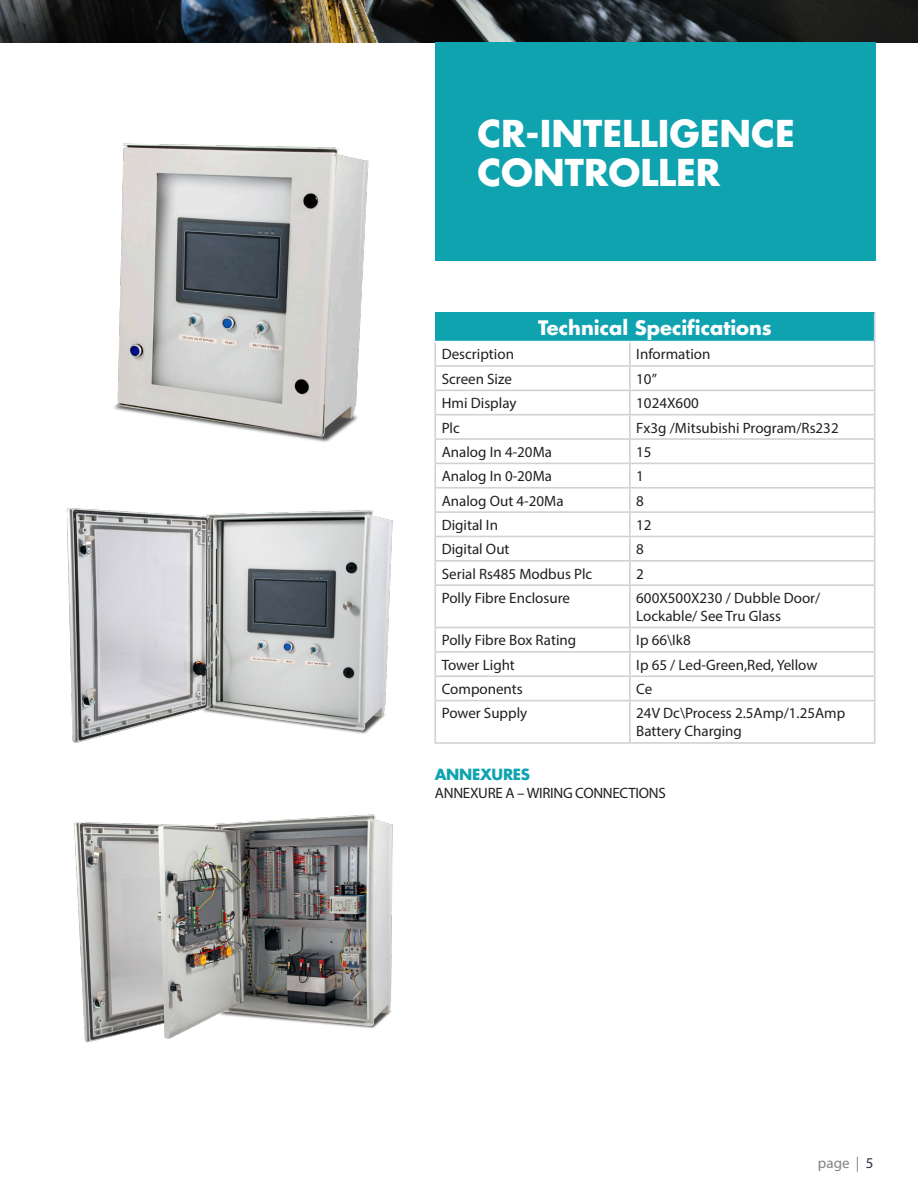
<style>
.page{position:relative;width:918px;height:1188px;background:#fff}
.page>*{position:absolute;margin:0;border:0;box-sizing:border-box;transform-origin:0 0}
.t1{font:700 36px/39px "Futura";color:#fff}
.t2{font:700 19.5px "Futura";color:#fff}
.t3{font:15px/18px "Myriad Pro";color:#231f20}
.t4{font:15px "Myriad Pro";letter-spacing:-.02em;color:#231f20}
.t5{font:700 15px "Futura";letter-spacing:-.02em;color:#0fa3b0}
.t6{font:15px "Myriad Pro";color:#808285}
.s1{color:#2e3047}
</style>
<div class="page">
<img style="left:0;top:0;width:918px;height:43px">
<img style="left:114px;top:143px;width:255px;height:299px">
<img style="left:74px;top:814px;width:319px;height:229px">
<img style="left:66px;top:508px;width:327px;height:235px">
<div style="left:435px;top:43px;width:440px;height:218px;background:#0fa3b0"></div>
<div style="left:435px;top:313px;width:440px;height:29px;background:#0fa3b0"></div>
<hr style="left:434px;top:342px;width:2px;height:23px;background:#d1d2d4">
<hr style="left:434px;top:367px;width:2px;height:23px;background:#d1d2d4">
<hr style="left:434px;top:391px;width:2px;height:23px;background:#d1d2d4">
<hr style="left:434px;top:415px;width:2px;height:23px;background:#d1d2d4">
<hr style="left:434px;top:440px;width:2px;height:23px;background:#d1d2d4">
<hr style="left:434px;top:464px;width:2px;height:23px;background:#d1d2d4">
<hr style="left:434px;top:489px;width:2px;height:22px;background:#d1d2d4">
<hr style="left:434px;top:513px;width:2px;height:23px;background:#d1d2d4">
<hr style="left:434px;top:537px;width:2px;height:23px;background:#d1d2d4">
<hr style="left:434px;top:562px;width:2px;height:22px;background:#d1d2d4">
<hr style="left:434px;top:586px;width:2px;height:41px;background:#d1d2d4">
<hr style="left:434px;top:628px;width:2px;height:23px;background:#d1d2d4">
<hr style="left:434px;top:653px;width:2px;height:22px;background:#d1d2d4">
<hr style="left:434px;top:677px;width:2px;height:23px;background:#d1d2d4">
<hr style="left:434px;top:701px;width:2px;height:41px;background:#d1d2d4">
<hr style="left:434px;top:341px;width:196px;height:1px;background:#fff">
<hr style="left:630px;top:341px;width:244px;height:1px;background:#fff">
<hr style="left:629px;top:342px;width:2px;height:23px;background:#d1d2d4">
<hr style="left:629px;top:367px;width:2px;height:23px;background:#d1d2d4">
<hr style="left:629px;top:391px;width:2px;height:23px;background:#d1d2d4">
<hr style="left:629px;top:415px;width:2px;height:23px;background:#d1d2d4">
<hr style="left:629px;top:440px;width:2px;height:23px;background:#d1d2d4">
<hr style="left:629px;top:464px;width:2px;height:23px;background:#d1d2d4">
<hr style="left:629px;top:489px;width:2px;height:22px;background:#d1d2d4">
<hr style="left:629px;top:513px;width:2px;height:23px;background:#d1d2d4">
<hr style="left:629px;top:537px;width:2px;height:23px;background:#d1d2d4">
<hr style="left:629px;top:562px;width:2px;height:22px;background:#d1d2d4">
<svg style="left:874px;top:313px;width:1px;height:271px"></svg>
<hr style="left:629px;top:586px;width:2px;height:41px;background:#d1d2d4">
<hr style="left:874px;top:586px;width:1px;height:41px;background:#d1d2d4">
<hr style="left:629px;top:628px;width:2px;height:23px;background:#d1d2d4">
<hr style="left:629px;top:653px;width:2px;height:22px;background:#d1d2d4">
<hr style="left:629px;top:677px;width:2px;height:23px;background:#d1d2d4">
<svg style="left:874px;top:628px;width:1px;height:72px"></svg>
<hr style="left:629px;top:701px;width:2px;height:41px;background:#d1d2d4">
<hr style="left:874px;top:701px;width:1px;height:41px;background:#d1d2d4">
<hr style="left:434px;top:365px;width:196px;height:2px;background:#d1d2d4">
<hr style="left:630px;top:365px;width:245px;height:2px;background:#d1d2d4">
<hr style="left:434px;top:390px;width:196px;height:1px;background:#d1d2d4">
<hr style="left:630px;top:390px;width:245px;height:1px;background:#d1d2d4">
<hr style="left:434px;top:414px;width:196px;height:1px;background:#d1d2d4">
<hr style="left:630px;top:414px;width:245px;height:1px;background:#d1d2d4">
<hr style="left:434px;top:438px;width:196px;height:2px;background:#d1d2d4">
<hr style="left:630px;top:438px;width:245px;height:2px;background:#d1d2d4">
<hr style="left:434px;top:463px;width:196px;height:1px;background:#d1d2d4">
<hr style="left:630px;top:463px;width:245px;height:1px;background:#d1d2d4">
<hr style="left:434px;top:487px;width:196px;height:2px;background:#d1d2d4">
<hr style="left:630px;top:487px;width:245px;height:2px;background:#d1d2d4">
<hr style="left:434px;top:511px;width:196px;height:2px;background:#d1d2d4">
<hr style="left:630px;top:511px;width:245px;height:2px;background:#d1d2d4">
<hr style="left:434px;top:536px;width:196px;height:1px;background:#d1d2d4">
<hr style="left:630px;top:536px;width:245px;height:1px;background:#d1d2d4">
<hr style="left:434px;top:560px;width:196px;height:2px;background:#d1d2d4">
<hr style="left:630px;top:560px;width:245px;height:2px;background:#d1d2d4">
<hr style="left:434px;top:584px;width:196px;height:2px;background:#d1d2d4">
<hr style="left:630px;top:584px;width:245px;height:2px;background:#d1d2d4">
<hr style="left:434px;top:627px;width:196px;height:1px;background:#d1d2d4">
<hr style="left:630px;top:627px;width:245px;height:1px;background:#d1d2d4">
<hr style="left:434px;top:651px;width:196px;height:2px;background:#d1d2d4">
<hr style="left:630px;top:651px;width:245px;height:2px;background:#d1d2d4">
<hr style="left:434px;top:675px;width:196px;height:2px;background:#d1d2d4">
<hr style="left:630px;top:675px;width:245px;height:2px;background:#d1d2d4">
<hr style="left:434px;top:700px;width:196px;height:1px;background:#d1d2d4">
<hr style="left:630px;top:700px;width:245px;height:1px;background:#d1d2d4">
<hr style="left:434px;top:742px;width:196px;height:2px;background:#d1d2d4">
<hr style="left:630px;top:742px;width:245px;height:2px;background:#d1d2d4">
<p class="t1" style="left:477px;top:114px;width:319px">CR-INTELLIGENCE<br>CONTROLLER</p>
<p class="t2" style="left:538px;top:315px;width:235px">Technical Specifications</p>
<p class="t3" style="left:442px;top:345px;width:74px">Description</p>
<p class="t3" style="left:636px;top:345px;width:76px">Information</p>
<p class="t3" style="left:442px;top:370px;width:72px">Screen Size</p>
<p class="t3" style="left:636px;top:370px;width:22px">10”</p>
<p class="t3" style="left:442px;top:394px;width:76px">Hmi Display</p>
<p class="t3" style="left:636px;top:394px;width:64px">1024X600</p>
<p class="t3" style="left:442px;top:418px;width:20px">Plc</p>
<p class="t3" style="left:636px;top:418px;width:204px">Fx3g /Mitsubishi Program/Rs232</p>
<p class="t3" style="left:442px;top:443px;width:112px">Analog In 4-20Ma</p>
<p class="t3" style="left:636px;top:443px;width:17px">15</p>
<p class="t3" style="left:442px;top:467px;width:112px">Analog In 0-20Ma</p>
<p class="t3" style="left:636px;top:467px;width:9px">1</p>
<p class="t3" style="left:442px;top:491px;width:123px">Analog Out 4-20Ma</p>
<p class="t3" style="left:636px;top:491px;width:9px">8</p>
<p class="t3" style="left:442px;top:516px;width:58px">Digital In</p>
<p class="t3" style="left:636px;top:516px;width:17px">12</p>
<p class="t3" style="left:442px;top:540px;width:69px">Digital Out</p>
<p class="t3" style="left:636px;top:540px;width:9px">8</p>
<p class="t3" style="left:442px;top:564px;width:152px">Serial Rs485 Modbus Plc</p>
<p class="t3" style="left:636px;top:564px;width:9px">2</p>
<p class="t3" style="left:442px;top:589px;width:130px">Polly Fibre Enclosure</p>
<p class="t3" style="left:636px;top:589px;width:186px">600X500X230 / Dubble Door/<br>Lockable/ See Tru Glass</p>
<p class="t3" style="left:442px;top:631px;width:136px">Polly Fibre Box Rating</p>
<p class="t3" style="left:636px;top:631px;width:56px">Ip 66\Ik8</p>
<p class="t3" style="left:442px;top:656px;width:75px">Tower Light</p>
<p class="t3" style="left:636px;top:656px;width:183px">Ip 65 / Led-Green,Red, Yellow</p>
<p class="t3" style="left:442px;top:680px;width:83px">Components</p>
<p class="t3" style="left:636px;top:680px;width:18px">Ce</p>
<p class="t3" style="left:442px;top:704px;width:87px">Power Supply</p>
<p class="t3" style="left:636px;top:704px;width:210px">24V Dc\Process 2.5Amp/1.25Amp<br>Battery Charging</p>
<p class="t5" style="left:435px;top:764px;width:97px">ANNEXURES</p>
<p class="t4" style="left:435px;top:784px;width:232px">ANNEXURE A – WIRING CONNECTIONS</p>
<p class="t6" style="left:818px;top:1154px;width:57px">page | <span class="s1">5</span></p>
</div>
